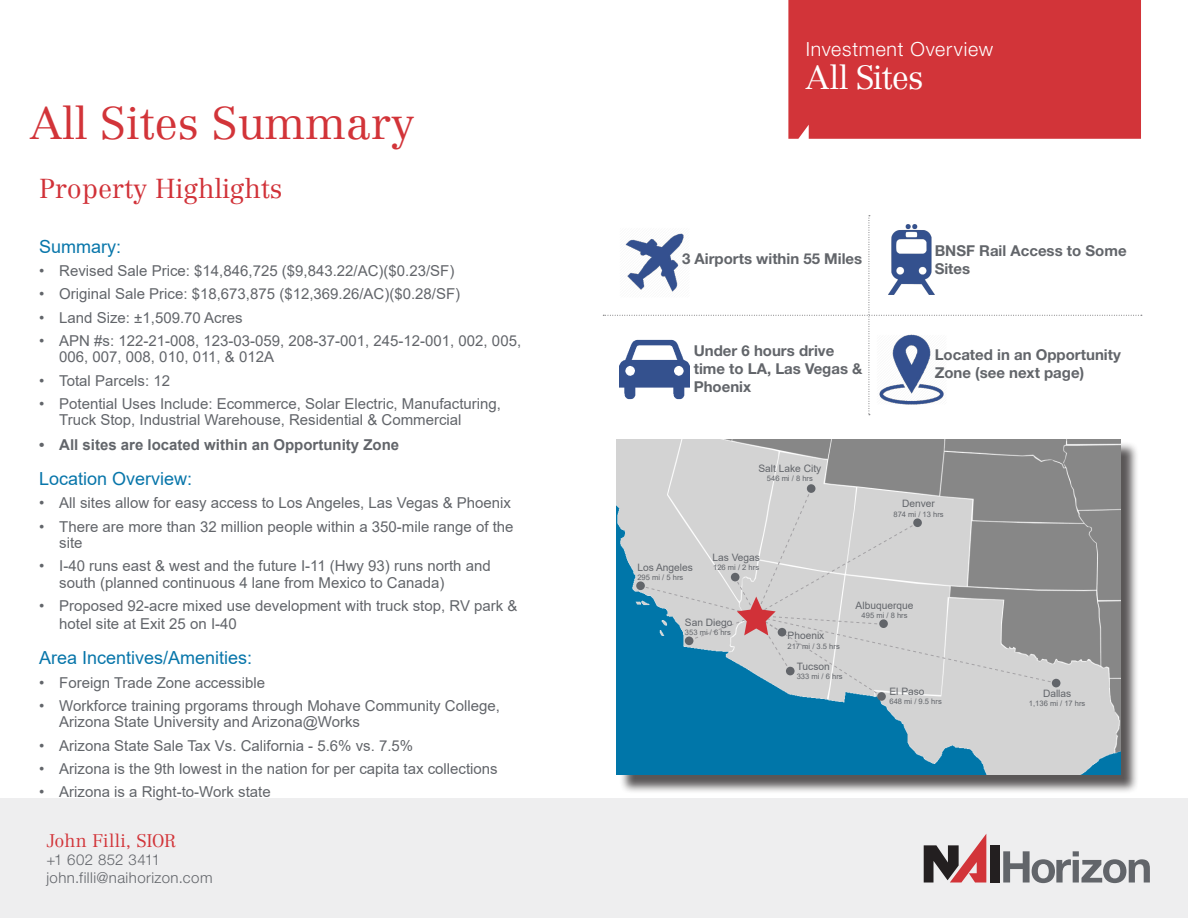
<style>
.page{position:relative;width:1188px;height:918px;background:#fff}
.page>*{position:absolute;margin:0;border:0;box-sizing:border-box;transform-origin:0 0}
.t1{font:300 45px "Centennial LT Std";color:#d23439}
.t2{font:300 33px "Centennial LT Std";letter-spacing:-.02em;color:#fff}
.t3{font:300 27px "Centennial LT Std";color:#d13138}
.t4{font:300 19.5px "Helvetica Neue LT Std";letter-spacing:.035em;color:#fff}
.t5{font:18px "Arial";color:#0876aa}
.t6{font:300 18px "Centennial LT Std";letter-spacing:-.015em;color:#d23439}
.t7{font:15px/16.5px "Arial";color:#62656a}
.t8{font:700 15px/18px "Helvetica Neue LT Std";color:#62656a}
.t9{font:700 15px "Arial";color:#62656a}
.t10{font:300 15px/18px "Helvetica Neue LT Std";letter-spacing:.03em;color:#62656a}
.body{font:10.2px "Arial";color:#62656a}
.body-2{font:7.65px "Arial";color:#62656a}
</style>
<div class="page">
<div style="left:0;top:799px;width:1188px;height:119px;background:#eeeeef"></div>
<div style="left:788px;top:0;width:353px;height:139px;background:#d23439"></div>
<div style="left:990px;top:845px;width:9px;height:38px;background:#231f20"></div>
<svg style="left:924px;top:834px;width:62px;height:49px"></svg>
<svg style="left:1003px;top:851px;width:147px;height:32px"></svg>
<div style="left:619px;top:441px;width:520px;height:353px;background:#231f20;opacity:.75"></div>
<img style="left:617px;top:439px;width:503px;height:336px">
<div style="left:636px;top:581px;width:9px;height:9px;background:#62656a;border-radius:50%"></div>
<div style="left:807px;top:484px;width:9px;height:9px;background:#62656a;border-radius:50%"></div>
<div style="left:1052px;top:679px;width:8px;height:8px;background:#62656a;border-radius:50%"></div>
<div style="left:877px;top:692px;width:9px;height:9px;background:#62656a;border-radius:50%"></div>
<svg style="left:639px;top:488px;width:418px;height:209px;background:#b5bec2"></svg>
<svg style="left:603px;top:215px;width:539px;height:200px"></svg>
<p class="t1" style="left:30px;top:96px;width:386px">All Sites Summary</p>
<p class="t3" style="left:39px;top:172px;width:245px">Property Highlights</p>
<p class="t5" style="left:39px;top:234px;width:84px">Summary:</p>
<p class="t7" style="left:39px;top:263px;width:417px">• Revised Sale Price: $14,846,725 ($9,843.22/AC)($0.23/SF)</p>
<p class="t7" style="left:39px;top:286px;width:423px">• Original Sale Price: $18,673,875 ($12,369.26/AC)($0.28/SF)</p>
<p class="t7" style="left:39px;top:309px;width:205px">• Land Size: ±1,509.70 Acres</p>
<p class="t7" style="left:59px;top:332px;width:463px;text-indent:-20px">• APN #s: 122-21-008, 123-03-059, 208-37-001, 245-12-001, 002, 005,<br>006, 007, 008, 010, 011, &amp; 012A</p>
<p class="t7" style="left:39px;top:372px;width:133px">• Total Parcels: 12</p>
<p class="t7" style="left:59px;top:395px;width:443px;text-indent:-20px">• Potential Uses Include: Ecommerce, Solar Electric, Manufacturing,<br>Truck Stop, Industrial Warehouse, Residential &amp; Commercial</p>
<p class="t9" style="left:39px;top:434px;width:362px">• All sites are located within an Opportunity Zone</p>
<p class="t5" style="left:39px;top:467px;width:155px">Location Overview:</p>
<p class="t7" style="left:39px;top:495px;width:474px">• All sites allow for easy access to Los Angeles, Las Vegas &amp; Phoenix</p>
<p class="t7" style="left:59px;top:518px;width:456px;text-indent:-20px">• There are more than 32 million people within a 350-mile range of the site</p>
<p class="t7" style="left:59px;top:558px;width:433px;text-indent:-20px">• I-40 runs east &amp; west and the future I-11 (Hwy 93) runs north and south (planned continuous 4 lane from Mexico to Canada)</p>
<p class="t7" style="left:59px;top:597px;width:460px;line-height:18px;text-indent:-20px">• Proposed 92-acre mixed use development with truck stop, RV park &amp; hotel site at Exit 25 on I-40</p>
<p class="t5" style="left:39px;top:646px;width:215px">Area Incentives/Amenities:</p>
<p class="t7" style="left:39px;top:674px;width:228px">• Foreign Trade Zone accessible</p>
<p class="t7" style="left:59px;top:697px;width:442px;text-indent:-20px">• Workforce training prgorams through Mohave Community College,<br>Arizona State University and Arizona@Works</p>
<p class="t7" style="left:39px;top:737px;width:376px">• Arizona State Sale Tax Vs. California - 5.6% vs. 7.5%</p>
<p class="t7" style="left:39px;top:760px;width:460px">• Arizona is the 9th lowest in the nation for per capita tax collections</p>
<p class="t7" style="left:39px;top:783px;width:233px">• Arizona is a Right-to-Work state</p>
<p class="t6" style="left:46px;top:830px;width:131px">John Filli, SIOR</p>
<p class="t10" style="left:46px;top:850px;width:168px">+1 602 852 3411 john.filli@naihorizon.com</p>
<p class="t4" style="left:806px;top:37px;width:189px">Investment Overview</p>
<p class="t2" style="left:806px;top:57px;width:119px">All Sites</p>
<p class="t8" style="left:682px;top:249px;width:182px">3 Airports within 55 Miles</p>
<p class="t8" style="left:694px;top:341px;width:170px">Under 6 hours drive time to LA, Las Vegas &amp;<br>Phoenix</p>
<p class="body" style="left:758px;top:462px;width:64px">Salt Lake City</p>
<p class="body-2" style="left:767px;top:474px;width:47px">546 mi / 8 hrs</p>
<p class="t8" style="left:935px;top:241px;width:193px">BNSF Rail Access to Some<br>Sites</p>
<p class="t8" style="left:935px;top:346px;width:188px">Located in an Opportunity<br>Zone (see next page)</p>
<p class="body" style="left:902px;top:497px;width:34px">Denver</p>
<p class="body-2" style="left:894px;top:509px;width:52px">874 mi / 13 hrs</p>
<p class="body" style="left:712px;top:550px;width:49px">Las Vegas</p>
<p class="body" style="left:637px;top:560px;width:57px">Los Angeles</p>
<p class="body-2" style="left:713px;top:562px;width:47px">126 mi / 2 hrs</p>
<p class="body-2" style="left:637px;top:572px;width:47px">295 mi / 5 hrs</p>
<p class="body" style="left:685px;top:615px;width:49px">San Diego</p>
<p class="body-2" style="left:685px;top:627px;width:47px">353 mi / 6 hrs</p>
<p class="body" style="left:788px;top:629px;width:38px">Phoenix</p>
<p class="body-2" style="left:788px;top:641px;width:54px">217 mi / 3.5 hrs</p>
<p class="body" style="left:797px;top:659px;width:35px">Tucson</p>
<p class="body-2" style="left:797px;top:671px;width:47px">333 mi / 6 hrs</p>
<p class="body" style="left:856px;top:598px;width:59px">Albuquerque</p>
<p class="body-2" style="left:862px;top:610px;width:47px">495 mi / 8 hrs</p>
<p class="body" style="left:890px;top:685px;width:37px">El Paso</p>
<p class="body-2" style="left:890px;top:697px;width:54px">648 mi / 9.5 hrs</p>
<p class="body" style="left:1043px;top:687px;width:30px">Dallas</p>
<p class="body-2" style="left:1029px;top:698px;width:58px">1,136 mi / 17 hrs</p>
</div>
